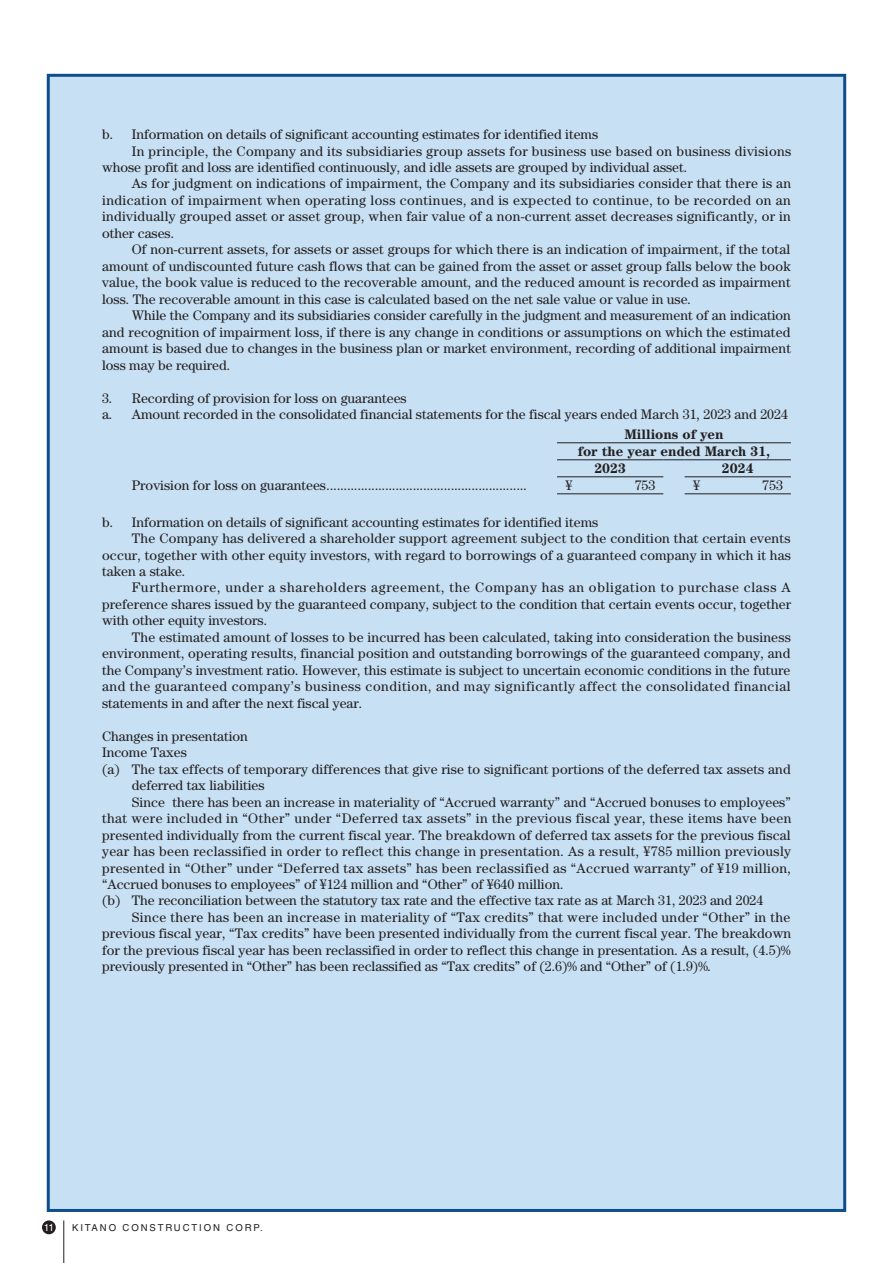
<style>
.page{position:relative;width:893px;height:1263px;background:#fff}
.page>*{position:absolute;margin:0;border:0;box-sizing:border-box;transform-origin:0 0}
.t1{font:13.8px/16.5px "Century Std";letter-spacing:.01em;color:#231f20}
.t2{font:13.8px "Century Std";letter-spacing:.03em;color:#231f20}
.t3{font:13.8px "Century Std";letter-spacing:.04em;color:#231f20}
.t4{font:13.8px "Century Std";letter-spacing:.05em;color:#231f20}
.t5{font:700 13.8px "Century Std";color:#231f20}
.t6{font:10.05px "Helvetica LT Std";color:#fff}
.t7{font:9.6px "Helvetica LT Std";letter-spacing:.2em;color:#231f20}
</style>
<div class="page">
<div style="left:47px;top:74px;width:799px;height:1138px;background:#c7e0f3;border:3px solid #0f4e8c"></div>
<div style="left:42px;top:1220px;width:14px;height:14px;background:#231f20;border-radius:50%"></div>
<hr style="left:64px;top:1220px;width:1px;height:43px;background:#231f20">
<hr style="left:557px;top:476px;width:106px;height:1px;background:#231f20">
<hr style="left:557px;top:442px;width:106px;height:1px;background:#231f20">
<svg style="left:663px;top:442px;width:22px;height:1px"></svg>
<hr style="left:685px;top:442px;width:106px;height:1px;background:#231f20">
<hr style="left:685px;top:476px;width:106px;height:1px;background:#231f20">
<hr style="left:557px;top:459px;width:106px;height:1px;background:#231f20">
<svg style="left:663px;top:459px;width:22px;height:1px"></svg>
<hr style="left:685px;top:459px;width:106px;height:1px;background:#231f20">
<hr style="left:557px;top:494px;width:106px;height:1px;background:#231f20">
<hr style="left:685px;top:494px;width:106px;height:1px;background:#231f20">
<p class="t1" style="left:102px;top:126px;width:498px">b. Information on details of significant accounting estimates for identified items</p>
<p class="t1" style="left:132px;top:142px;width:661px">In principle, the Company and its subsidiaries group assets for business use based on business divisions</p>
<p class="t1" style="left:102px;top:159px;width:587px">whose profit and loss are identified continuously, and idle assets are grouped by individual asset.</p>
<p class="t1" style="left:132px;top:175px;width:661px">As for judgment on indications of impairment, the Company and its subsidiaries consider that there is an</p>
<p class="t2" style="left:102px;top:192px;width:690px">indication of impairment when operating loss continues, and is expected to continue, to be recorded on an</p>
<p class="t1" style="left:102px;top:208px;width:690px">individually grouped asset or asset group, when fair value of a non-current asset decreases significantly, or in</p>
<p class="t1" style="left:102px;top:225px;width:74px">other cases.</p>
<p class="t1" style="left:132px;top:241px;width:660px">Of non-current assets, for assets or asset groups for which there is an indication of impairment, if the total</p>
<p class="t1" style="left:102px;top:258px;width:690px">amount of undiscounted future cash flows that can be gained from the asset or asset group falls below the book</p>
<p class="t1" style="left:102px;top:274px;width:690px">value, the book value is reduced to the recoverable amount, and the reduced amount is recorded as impairment</p>
<p class="t1" style="left:102px;top:291px;width:590px">loss. The recoverable amount in this case is calculated based on the net sale value or value in use.</p>
<p class="t1" style="left:132px;top:307px;width:661px">While the Company and its subsidiaries consider carefully in the judgment and measurement of an indication</p>
<p class="t1" style="left:102px;top:323px;width:690px">and recognition of impairment loss, if there is any change in conditions or assumptions on which the estimated</p>
<p class="t1" style="left:102px;top:340px;width:690px">amount is based due to changes in the business plan or market environment, recording of additional impairment</p>
<p class="t1" style="left:102px;top:356px;width:130px">loss may be required.</p>
<p class="t1" style="left:102px;top:389px;width:687px">3. Recording of provision for loss on guarantees<br>a. Amount recorded in the consolidated financial statements for the fiscal years ended March 31, 2023 and 2024</p>
<p class="t5" style="left:624px;top:426px;width:101px">Millions of yen</p>
<p class="t5" style="left:578px;top:443px;width:194px">for the year ended March 31,</p>
<p class="t5" style="left:594px;top:460px;width:33px">2023</p>
<p class="t5" style="left:722px;top:460px;width:33px">2024</p>
<p class="t1" style="left:132px;top:477px;width:397px">Provision for loss on guarantees..........................................................</p>
<p class="t1" style="left:566px;top:477px;width:8px">¥</p>
<p class="t1" style="left:635px;top:477px;width:22px">753</p>
<p class="t1" style="left:693px;top:477px;width:8px">¥</p>
<p class="t1" style="left:762px;top:477px;width:22px">753</p>
<p class="t1" style="left:102px;top:513px;width:498px">b. Information on details of significant accounting estimates for identified items</p>
<p class="t1" style="left:132px;top:530px;width:660px">The Company has delivered a shareholder support agreement subject to the condition that certain events</p>
<p class="t1" style="left:102px;top:546px;width:690px">occur, together with other equity investors, with regard to borrowings of a guaranteed company in which it has</p>
<p class="t1" style="left:102px;top:563px;width:85px">taken a stake.</p>
<p class="t4" style="left:132px;top:580px;width:660px">Furthermore, under a shareholders agreement, the Company has an obligation to purchase class A</p>
<p class="t1" style="left:102px;top:596px;width:691px">preference shares issued by the guaranteed company, subject to the condition that certain events occur, together</p>
<p class="t1" style="left:102px;top:612px;width:167px">with other equity investors.</p>
<p class="t1" style="left:132px;top:629px;width:660px">The estimated amount of losses to be incurred has been calculated, taking into consideration the business</p>
<p class="t1" style="left:102px;top:645px;width:690px">environment, operating results, financial position and outstanding borrowings of the guaranteed company, and</p>
<p class="t1" style="left:102px;top:662px;width:690px">the Company’s investment ratio. However, this estimate is subject to uncertain economic conditions in the future</p>
<p class="t3" style="left:102px;top:678px;width:690px">and the guaranteed company’s business condition, and may significantly affect the consolidated financial</p>
<p class="t1" style="left:102px;top:694px;width:262px">statements in and after the next fiscal year.</p>
<p class="t1" style="left:102px;top:727px;width:147px">Changes in presentation</p>
<p class="t1" style="left:102px;top:744px;width:86px">Income Taxes</p>
<p class="t1" style="left:102px;top:760px;width:690px">(a) The tax effects of temporary differences that give rise to significant portions of the deferred tax assets and</p>
<p class="t1" style="left:132px;top:777px;width:134px">deferred tax liabilities</p>
<p class="t1" style="left:132px;top:793px;width:661px">Since there has been an increase in materiality of “Accrued warranty” and “Accrued bonuses to employees”</p>
<p class="t2" style="left:102px;top:810px;width:691px">that were included in “Other” under “Deferred tax assets” in the previous fiscal year, these items have been</p>
<p class="t1" style="left:102px;top:826px;width:690px">presented individually from the current fiscal year. The breakdown of deferred tax assets for the previous fiscal</p>
<p class="t1" style="left:102px;top:843px;width:691px">year has been reclassified in order to reflect this change in presentation. As a result, ¥785 million previously</p>
<p class="t1" style="left:102px;top:859px;width:690px">presented in “Other” under “Deferred tax assets” has been reclassified as “Accrued warranty” of ¥19 million,</p>
<p class="t1" style="left:102px;top:876px;width:463px">“Accrued bonuses to employees” of ¥124 million and “Other” of ¥640 million.</p>
<p class="t1" style="left:102px;top:892px;width:663px">(b) The reconciliation between the statutory tax rate and the effective tax rate as at March 31, 2023 and 2024</p>
<p class="t1" style="left:132px;top:909px;width:660px">Since there has been an increase in materiality of “Tax credits” that were included under “Other” in the</p>
<p class="t1" style="left:102px;top:925px;width:691px">previous fiscal year, “Tax credits” have been presented individually from the current fiscal year. The breakdown</p>
<p class="t1" style="left:102px;top:942px;width:690px">for the previous fiscal year has been reclassified in order to reflect this change in presentation. As a result, (4.5)%</p>
<p class="t1" style="left:102px;top:958px;width:610px">previously presented in “Other” has been reclassified as “Tax credits” of (2.6)% and “Other” of (1.9)%.</p>
<p class="t6" style="left:44px;top:1221px;width:12px">11</p>
<p class="t7" style="left:72px;top:1221px;width:192px">KITANO CONSTRUCTION CORP.</p>
</div>
